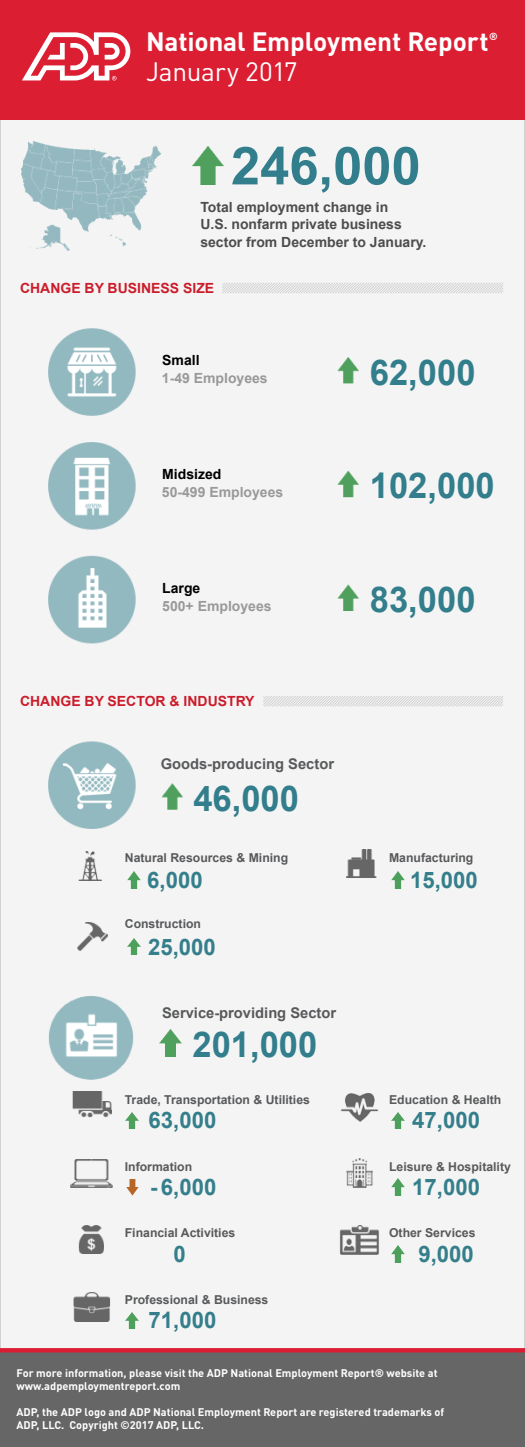
<style>
.page{position:relative;width:525px;height:1447px;background:#fff}
.page>*{position:absolute;margin:0;border:0;box-sizing:border-box;transform-origin:0 0}
.t1{font:700 52.5px "Arial";color:#337e8c}
.t2{font:700 35.52px "Arial";color:#337e8c}
.t3{font:700 26.25px "DINOT";letter-spacing:-.01em;color:#fff}
.t4{font:26.25px "DINOT";letter-spacing:-.015em;color:#fff}
.t5{font:700 22.75px "Arial";color:#347f8b}
.t6{font:700 14.7px "Arial";color:#58595b}
.t7{font:700 14px/17.5px "Arial";color:#4d4d4d}
.t8{font:700 14px "Arial";color:#cb1d2b}
.t9{font:700 14px "Arial";color:#999}
.t10{font:700 14px "Arial";color:#000}
.t11{font:700 12.25px "Arial";color:#58595b}
.t12{font:700 11.03px/13.2px "DINOT";color:#fff}
.t13{font:700 10.24px "DINOT";color:#fff}
</style>
<div class="page">
<img style="left:0;top:120px;width:525px;height:1326px">
<div style="left:18px;top:840px;width:496px;height:501px;background:#f4f4f4"></div>
<img style="left:73px;top:1292px;width:53px;height:29px">
<img style="left:340px;top:1225px;width:65px;height:29px">
<img style="left:346px;top:1158px;width:59px;height:29px">
<img style="left:70px;top:1159px;width:43px;height:28px">
<img style="left:78px;top:1225px;width:26px;height:29px">
<img style="left:346px;top:849px;width:31px;height:29px">
<img style="left:126px;top:1120px;width:13px;height:8px">
<img style="left:126px;top:1312px;width:13px;height:16px">
<img style="left:394px;top:1121px;width:8px;height:7px">
<img style="left:391px;top:871px;width:13px;height:17px">
<img style="left:128px;top:880px;width:13px;height:8px">
<img style="left:130px;top:951px;width:8px;height:4px">
<img style="left:391px;top:1178px;width:13px;height:17px">
<img style="left:391px;top:1245px;width:13px;height:17px">
<img style="left:159px;top:1029px;width:22px;height:27px">
<img style="left:340px;top:1093px;width:65px;height:28px">
<img style="left:72px;top:1091px;width:66px;height:29px">
<img style="left:78px;top:851px;width:63px;height:29px">
<img style="left:77px;top:922px;width:64px;height:29px">
<svg style="left:126px;top:1179px;width:13px;height:16px"></svg>
<div style="left:185px;top:778px;width:127px;height:44px;background:#f4f4f4"></div>
<div style="left:9px;top:1357px;width:474px;height:80px;background:#666"></div>
<img style="left:192px;top:146px;width:31px;height:39px">
<img style="left:22px;top:142px;width:140px;height:108px">
<div style="left:0;top:0;width:525px;height:120px;background:#dc1e32"></div>
<svg style="left:22px;top:32px;width:108px;height:49px"></svg>
<div style="left:19px;top:693px;width:236px;height:16px;background:#f4f4f4"></div>
<div style="left:155px;top:349px;width:134px;height:282px;background:#f4f4f4"></div>
<img style="left:48px;top:996px;width:85px;height:83px">
<div style="left:12px;top:279px;width:205px;height:17px;background:#f4f4f4"></div>
<div style="left:360px;top:346px;width:114px;height:273px;background:#f4f4f4"></div>
<div style="left:156px;top:754px;width:191px;height:19px;background:#f4f4f4"></div>
<h3 class="t3" style="left:146px;top:24px;width:344px">National Employment Report</h3>
<p class="t13" style="left:489px;top:30px;width:10px">®</p>
<h3 class="t4" style="left:146px;top:55px;width:153px">January 2017</h3>
<h1 class="t1" style="left:231px;top:131px;width:191px">246,000</h1>
<p class="t7" style="left:200px;top:198px;width:228px">Total employment change in<br>U.S. nonfarm private business sector from December to January.</p>
<p class="t8" style="left:20px;top:279px;width:196px">CHANGE BY BUSINESS SIZE</p>
<p class="t10" style="left:162px;top:351px;width:39px">Small</p>
<p class="t9" style="left:162px;top:368px;width:107px">1-49 Employees</p>
<p class="t10" style="left:162px;top:465px;width:61px">Midsized</p>
<p class="t9" style="left:162px;top:482px;width:123px">50-499 Employees</p>
<p class="t10" style="left:162px;top:579px;width:40px">Large</p>
<p class="t9" style="left:162px;top:597px;width:111px">500+ Employees</p>
<p class="t8" style="left:20px;top:692px;width:236px">CHANGE BY SECTOR &amp; INDUSTRY</p>
<h3 class="t6" style="left:161px;top:753px;width:175px">Goods-producing Sector</h3>
<h2 class="t2" style="left:193px;top:774px;width:107px">46,000</h2>
<h2 class="t2" style="left:193px;top:774px;width:40px">28</h2>
<h2 class="t2" style="left:370px;top:348px;width:107px">62,000</h2>
<h2 class="t2" style="left:370px;top:462px;width:126px">102,000</h2>
<h2 class="t2" style="left:370px;top:576px;width:107px">83,000</h2>
<p class="t11" style="left:125px;top:849px;width:165px">Natural Resources &amp; Mining</p>
<p class="t11" style="left:389px;top:849px;width:86px">Manufacturing</p>
<p class="t11" style="left:419px;top:850px;width:86px">Man facturing</p>
<h3 class="t5" style="left:410px;top:865px;width:69px">15,000</h3>
<h3 class="t5" style="left:147px;top:865px;width:57px">6,000</h3>
<p class="t11" style="left:125px;top:916px;width:78px">Construction</p>
<h3 class="t5" style="left:148px;top:931px;width:69px">25,000</h3>
<h3 class="t6" style="left:162px;top:1003px;width:176px">Service-providing Sector</h3>
<h2 class="t2" style="left:192px;top:1021px;width:126px">201,000</h2>
<p class="t11" style="left:125px;top:1091px;width:187px">Trade, Transportation &amp; Utilities</p>
<h3 class="t5" style="left:149px;top:1105px;width:69px">63,000</h3>
<p class="t11" style="left:125px;top:1158px;width:69px">Information</p>
<h3 class="t5" style="left:150px;top:1171px;width:68px">- 6,000</h3>
<p class="t11" style="left:125px;top:1224px;width:112px">Financial Activities</p>
<h3 class="t5" style="left:173px;top:1238px;width:14px">0</h3>
<p class="t11" style="left:125px;top:1291px;width:145px">Professional &amp; Business</p>
<h3 class="t5" style="left:149px;top:1305px;width:69px">71,000</h3>
<p class="t11" style="left:389px;top:1091px;width:114px">Education &amp; Health</p>
<h3 class="t5" style="left:412px;top:1105px;width:69px">47,000</h3>
<p class="t11" style="left:389px;top:1158px;width:123px">Leisure &amp; Hospitality</p>
<h3 class="t5" style="left:412px;top:1171px;width:69px">17,000</h3>
<p class="t11" style="left:389px;top:1224px;width:88px">Other Services</p>
<h3 class="t5" style="left:419px;top:1238px;width:57px">9,000</h3>
<p class="t12" style="left:17px;top:1365px;width:422px">For more information, please visit the ADP National Employment Report® website at www.adpemploymentreport.com</p>
<p class="t12" style="left:17px;top:1405px;width:429px">ADP, the ADP logo and ADP National Employment Report are registered trademarks of<br>ADP, LLC. Copyright ©2017 ADP, LLC.</p>
</div>
